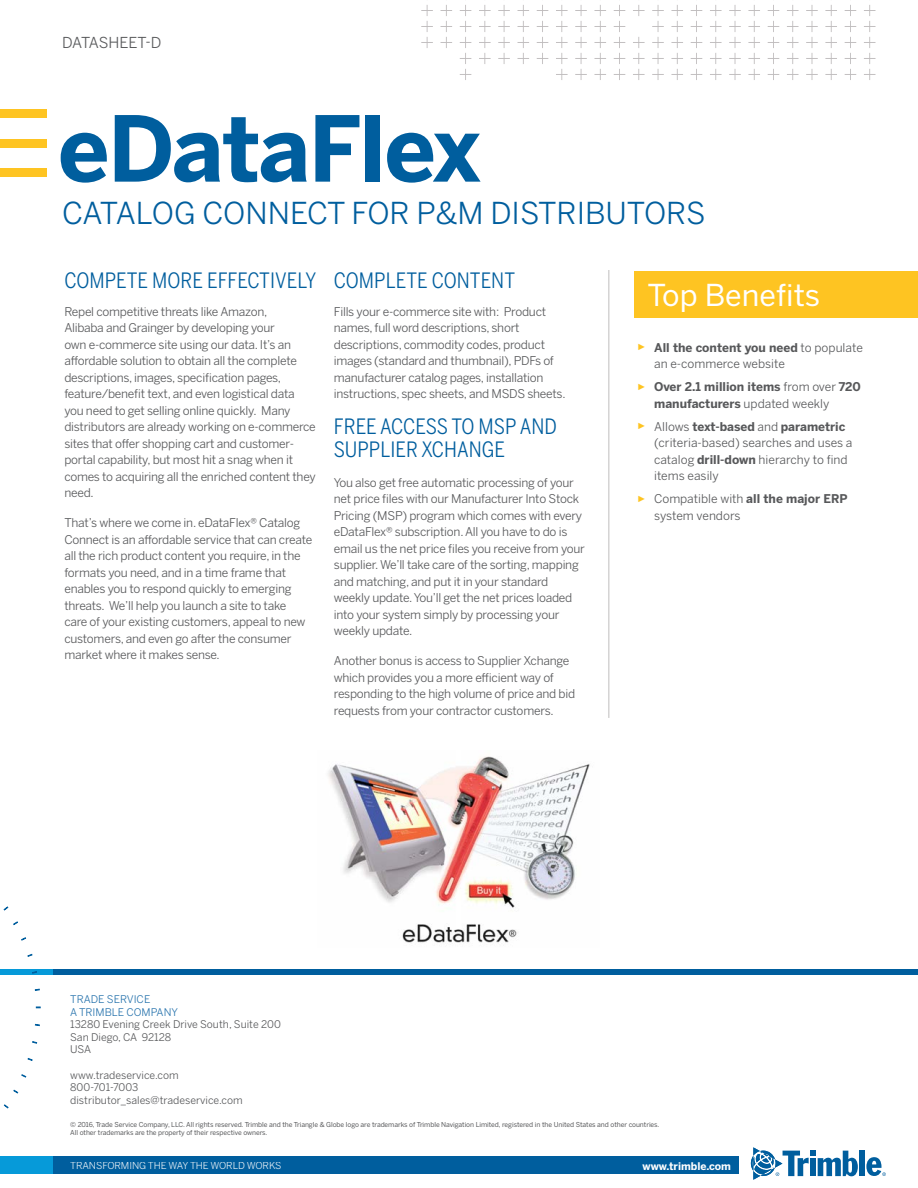
<style>
.page{position:relative;width:918px;height:1188px;background:#fff}
.page>*{position:absolute;margin:0;border:0;box-sizing:border-box;transform-origin:0 0}
.BlueMain{font:700 90px "Benton Sans";letter-spacing:-.02em;color:#005e9e}
.nz-main-subhad{font:30px "Benton Sans";color:#005e9e}
.nz-top-benefits-head{font:30px "Benton Sans";color:#fff}
.Header1_caps-reduced{font:21px "Benton Sans Condensed";color:#005e9e}
.main_nz16_text{font:21px/22.5px "Benton Sans Condensed";color:#005e9e}
.t1{font:15px "Benton Sans";letter-spacing:-.01em;color:#57585a}
.main_nz16_text-2{font:12px/16.5px "Benton Sans";letter-spacing:-.02em;color:#57585a}
.main_nz16_text-3{font:12px/16.5px "Benton Sans";color:#57585a}
.t2{font:700 12px/16.5px "Benton Sans";color:#57585a}
.t3{font:10.5px/12.6px "Benton Sans";color:#57585a}
.t4{font:10.5px/12.6px "Benton Sans";color:#2572ac}
.t5{font:700 10.5px "Benton Sans";color:#fff}
.t6{font:9.75px "Benton Sans";letter-spacing:-.01em;color:#fff}
.t7{font:6.75px/8.2px "Benton Sans";letter-spacing:-.01em;color:#57585a}
.s1{font-family:"Arial";font-size:9px;color:#fec422}
.s2{font-weight:700}
.s3{font-family:"Arial";font-weight:400;font-size:9px;color:#fec422}
.s4{font-weight:400}
</style>
<div class="page">
<svg style="left:421px;top:5px;width:455px;height:75px"></svg>
<div style="left:0;top:110px;width:47px;height:8px;background:#fec422"></div>
<div style="left:0;top:139px;width:47px;height:8px;background:#fec422"></div>
<div style="left:0;top:168px;width:47px;height:8px;background:#fec422"></div>
<div style="left:859px;top:1151px;width:6px;height:25px;background:#005e9e"></div>
<svg style="left:751px;top:1147px;width:107px;height:33px"></svg>
<svg style="left:866px;top:1157px;width:20px;height:19px"></svg>
<div style="left:0;top:1157px;width:736px;height:17px;background:#069ad9"></div>
<div style="left:53px;top:1157px;width:685px;height:17px;background:#005e9e"></div>
<div style="left:0;top:969px;width:72px;height:6px;background:#069ad9"></div>
<div style="left:53px;top:969px;width:865px;height:6px;background:#005e9e"></div>
<div style="left:634px;top:271px;width:284px;height:47px;background:#fec422"></div>
<hr style="left:608px;top:270px;width:2px;height:448px;background:#d4d3d3">
<svg style="left:32px;top:1041px;width:5px;height:3px"></svg>
<svg style="left:27px;top:1058px;width:6px;height:3px"></svg>
<svg style="left:21px;top:1074px;width:6px;height:4px"></svg>
<svg style="left:13px;top:1089px;width:6px;height:5px"></svg>
<svg style="left:4px;top:1104px;width:5px;height:5px"></svg>
<svg style="left:3px;top:906px;width:6px;height:5px"></svg>
<svg style="left:13px;top:921px;width:5px;height:4px"></svg>
<svg style="left:21px;top:937px;width:5px;height:4px"></svg>
<svg style="left:27px;top:954px;width:6px;height:3px"></svg>
<svg style="left:35px;top:988px;width:5px;height:3px"></svg>
<img style="left:328px;top:756px;width:262px;height:187px">
<p class="t1" style="left:62px;top:34px;width:101px">DATASHEET-D</p>
<p class="BlueMain" style="left:58px;top:92px;width:425px">eDataFlex</p>
<p class="nz-main-subhad" style="left:62px;top:195px;width:645px">CATALOG CONNECT FOR P&amp;M DISTRIBUTORS</p>
<p class="Header1_caps-reduced" style="left:64px;top:267px;width:254px">COMPETE MORE EFFECTIVELY</p>
<p class="main_nz16_text-2" style="left:64px;top:303px;width:253px">Repel competitive threats like Amazon,<br>Alibaba and Grainger by developing your<br>own e-commerce site using our data. It’s an affordable solution to obtain all the complete descriptions, images, specification pages, feature/benefit text, and even logistical data you need to get selling online quickly. Many distributors are already working on e-commerce sites that offer shopping cart and customer&shy;portal capability, but most hit a snag when it comes to acquiring all the enriched content they need.</p>
<p class="main_nz16_text-2" style="left:64px;top:515px;width:250px">That’s where we come in. eDataFlex® Catalog Connect is an affordable service that can create all the rich product content you require, in the formats you need, and in a time frame that enables you to respond quickly to emerging threats. We’ll help you launch a site to take care of your existing customers, appeal to new customers, and even go after the consumer market where it makes sense.</p>
<p class="Header1_caps-reduced" style="left:334px;top:267px;width:183px">COMPLETE CONTENT</p>
<p class="main_nz16_text-2" style="left:334px;top:303px;width:233px">Fills your e-commerce site with: Product names, full word descriptions, short descriptions, commodity codes, product images (standard and thumbnail), PDFs of manufacturer catalog pages, installation instructions, spec sheets, and MSDS sheets.</p>
<p class="main_nz16_text" style="left:334px;top:415px;width:225px">FREE ACCESS TO MSP AND<br>SUPPLIER XCHANGE</p>
<p class="main_nz16_text-2" style="left:334px;top:474px;width:253px">You also get free automatic processing of your net price files with our Manufacturer Into Stock Pricing (MSP) program which comes with every eDataFlex® subscription. All you have to do is email us the net price files you receive from your supplier. We’ll take care of the sorting, mapping and matching, and put it in your standard weekly update. You’ll get the net prices loaded into your system simply by processing your weekly update.</p>
<p class="main_nz16_text-2" style="left:334px;top:653px;width:243px">Another bonus is access to Supplier Xchange which provides you a more efficient way of responding to the high volume of price and bid requests from your contractor customers.</p>
<p class="nz-top-benefits-head" style="left:648px;top:277px;width:174px">Top Benefits</p>
<p class="main_nz16_text-3" style="left:654px;top:339px;width:210px;text-indent:-17px"><span class="s1">►</span> <span class="s2">All the content you need</span> to populate an e-commerce website</p>
<p class="t2" style="left:654px;top:379px;width:208px;text-indent:-17px"><span class="s3">►</span> Over 2.1 million items <span class="s4">from over</span> 720 manufacturers <span class="s4">updated weekly</span></p>
<p class="main_nz16_text-3" style="left:654px;top:418px;width:200px;text-indent:-17px"><span class="s1">►</span> Allows <span class="s2">text-based</span> and <span class="s2">parametric </span>(criteria-based) searches and uses a catalog <span class="s2">drill-down</span> hierarchy to find items easily</p>
<p class="main_nz16_text-3" style="left:654px;top:490px;width:195px;text-indent:-17px"><span class="s1">►</span> Compatible with <span class="s2">all the major ERP </span>system vendors</p>
<p class="t4" style="left:70px;top:993px;width:109px">TRADE SERVICE<br>A TRIMBLE COMPANY</p>
<p class="t3" style="left:70px;top:1018px;width:212px">13280 Evening Creek Drive South, Suite 200<br>San Diego, CA 92128<br>USA</p>
<p class="t3" style="left:70px;top:1068px;width:174px">www.tradeservice.com<br>800-701-7003 distributor_sales@tradeservice.com</p>
<p class="t7" style="left:70px;top:1120px;width:591px">© 2016, Trade Service Company, LLC. All rights reserved. Trimble and the Triangle &amp; Globe logo are trademarks of Trimble Navigation Limited, registered in the United States and other countries.<br>All other trademarks are the property of their respective owners.</p>
<p class="t5" style="left:643px;top:1159px;width:90px">www.trimble.com</p>
<p class="t6" style="left:70px;top:1160px;width:213px">TRANSFORMING THE WAY THE WORLD WORKS</p>
</div>
